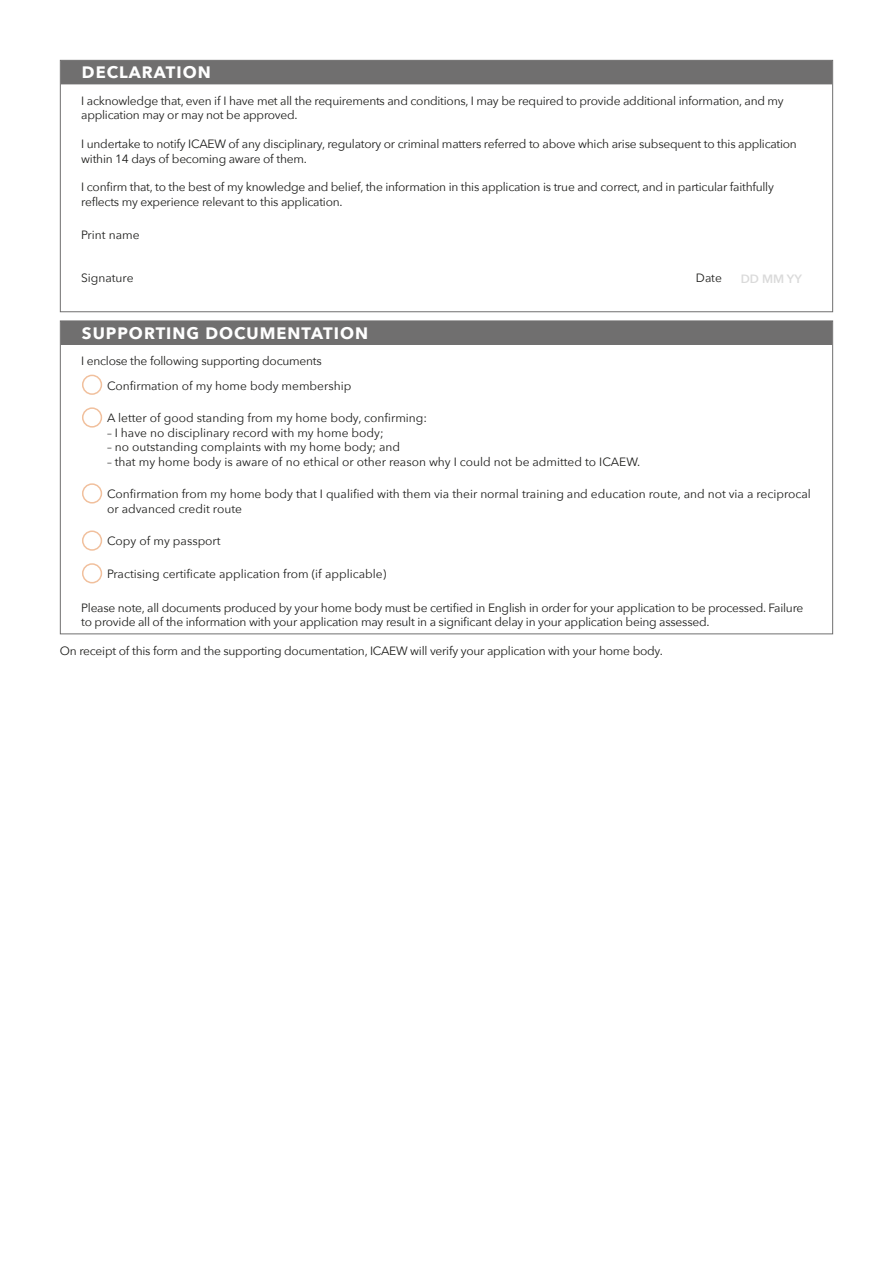
<style>
.page{position:relative;width:893px;height:1263px;background:#fff}
.page>*{position:absolute;margin:0;border:0;box-sizing:border-box;transform-origin:0 0}
.t1{font:700 16.5px "Avenir Next";letter-spacing:.06em;color:#fff}
.t2{font:12px/14.4px "Avenir Next";letter-spacing:-.02em;color:#1d1d1b}
.t3{font:12px/14.4px "Avenir Next";color:#1d1d1b}
.t4{font:600 12px "Avenir Next";color:#dadada}
</style>
<div class="page">
<div style="left:61px;top:60px;width:771px;height:24px;background:#706f6f"></div>
<div style="left:60px;top:60px;width:773px;height:252px;border:1px solid #706f6f"></div>
<div style="left:61px;top:321px;width:771px;height:24px;background:#706f6f"></div>
<div style="left:82px;top:375px;width:20px;height:20px;border:2px solid #f1c09d;border-radius:50%"></div>
<div style="left:82px;top:407px;width:20px;height:21px;border:2px solid #f1c09d;border-radius:50%"></div>
<div style="left:82px;top:483px;width:20px;height:20px;border:2px solid #f1c09d;border-radius:50%"></div>
<div style="left:82px;top:530px;width:20px;height:21px;border:2px solid #f1c09d;border-radius:50%"></div>
<div style="left:82px;top:563px;width:20px;height:20px;border:2px solid #f1c09d;border-radius:50%"></div>
<h1 class="t1" style="left:82px;top:58px;width:130px">DECLARATION</h1>
<p class="t2" style="left:81px;top:93px;width:704px">I acknowledge that, even if I have met all the requirements and conditions, I may be required to provide additional information, and my application may or may not be approved.</p>
<p class="t2" style="left:81px;top:136px;width:717px">I undertake to notify ICAEW of any disciplinary, regulatory or criminal matters referred to above which arise subsequent to this application within 14 days of becoming aware of them.</p>
<p class="t2" style="left:81px;top:179px;width:694px">I confirm that, to the best of my knowledge and belief, the information in this application is true and correct, and in particular faithfully reflects my experience relevant to this application.</p>
<p class="t3" style="left:81px;top:227px;width:60px">Print name</p>
<p class="t3" style="left:81px;top:270px;width:54px">Signature</p>
<p class="t2" style="left:696px;top:270px;width:28px">Date</p>
<h1 class="t1" style="left:82px;top:319px;width:288px">SUPPORTING DOCUMENTATION</h1>
<p class="t2" style="left:81px;top:353px;width:242px">I enclose the following supporting documents</p>
<p class="t4" style="left:741px;top:268px;width:63px">DD MM YY</p>
<p class="t3" style="left:107px;top:378px;width:246px">Confirmation of my home body membership</p>
<p class="t3" style="left:107px;top:410px;width:322px">A letter of good standing from my home body, confirming:</p>
<p class="t3" style="left:107px;top:425px;width:278px">– I have no disciplinary record with my home body;</p>
<p class="t3" style="left:107px;top:439px;width:295px">– no outstanding complaints with my home body; and</p>
<p class="t3" style="left:107px;top:454px;width:535px">– that my home body is aware of no ethical or other reason why I could not be admitted to ICAEW.</p>
<p class="t3" style="left:107px;top:486px;width:705px">Confirmation from my home body that I qualified with them via their normal training and education route, and not via a reciprocal or advanced credit route</p>
<p class="t3" style="left:107px;top:534px;width:115px">Copy of my passport</p>
<p class="t3" style="left:107px;top:566px;width:281px">Practising certificate application from (if applicable)</p>
<p class="t2" style="left:81px;top:600px;width:724px">Please note, all documents produced by your home body must be certified in English in order for your application to be processed. Failure to provide all of the information with your application may result in a significant delay in your application being assessed.</p>
<p class="t2" style="left:60px;top:643px;width:604px">On receipt of this form and the supporting documentation, ICAEW will verify your application with your home body.</p>
</div>
